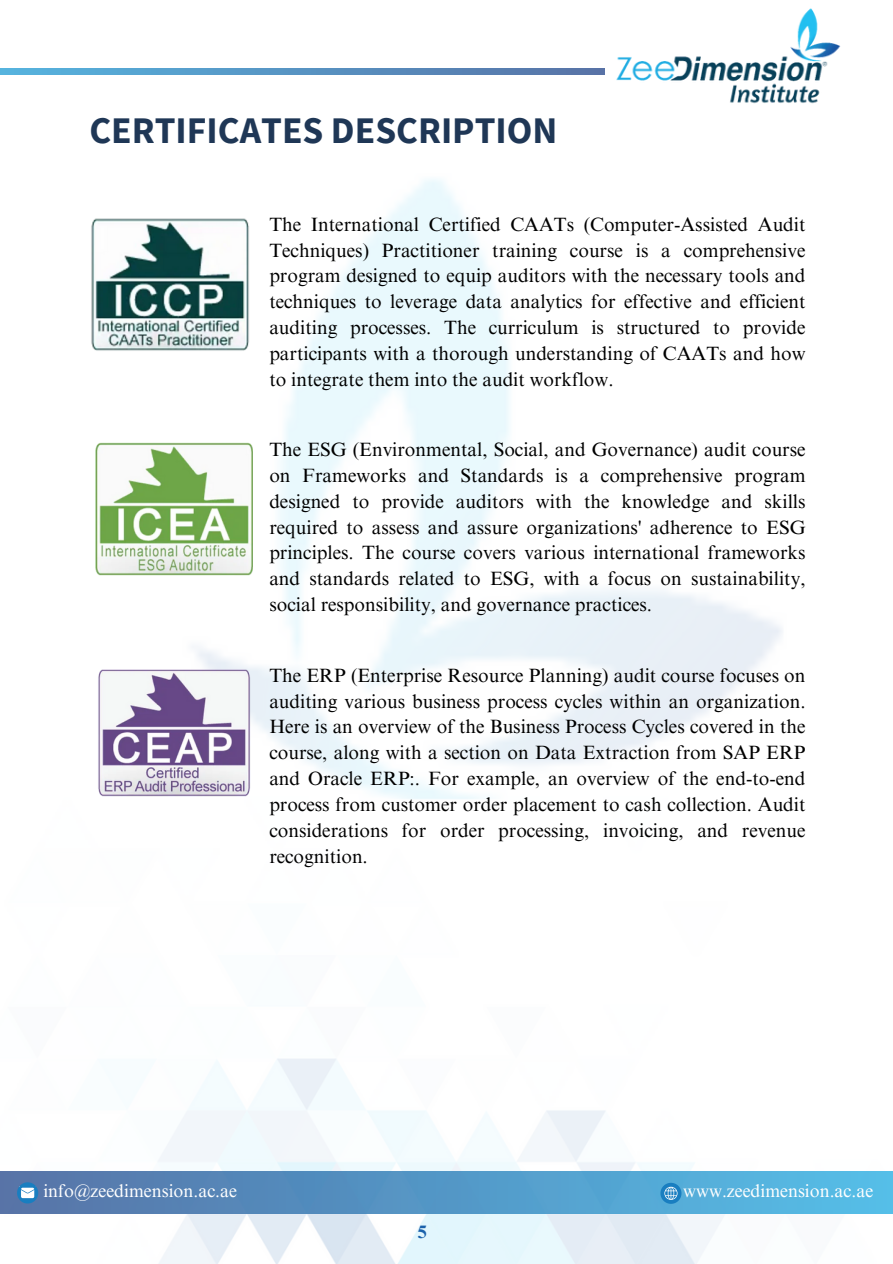
<style>
.page{position:relative;width:893px;height:1264px;background:#fff}
.page>*{position:absolute;margin:0;border:0;box-sizing:border-box;transform-origin:0 0}
.t1{font:700 37.5px "Source Sans Pro";color:#1f3756}
.t2{font:19.2px/25.8px "Times NRMT Pro";color:#000;text-align:justify}
.t3{font:18px "Times NRMT Pro";color:#fff}
.t4{font:700 18px "Times NRMT Pro";color:#1b61ab}
</style>
<div class="page">
<img style="left:0;top:68px;width:892px;height:1195px">
<svg style="left:0;top:69px;width:604px;height:5px;background:#5693c2"></svg>
<div style="left:0;top:1171px;width:892px;height:42px;background:linear-gradient(to right,#5572a6,#54bee8)"></div>
<svg style="left:660px;top:1182px;width:21px;height:21px"></svg>
<svg style="left:17px;top:1182px;width:21px;height:21px"></svg>
<img style="left:90px;top:216px;width:160px;height:137px">
<img style="left:95px;top:441px;width:157px;height:135px">
<img style="left:96px;top:666px;width:155px;height:133px">
<img style="left:607px;top:8px;width:235px;height:99px">
<p class="t1" style="left:89px;top:106px;width:469px">CERTIFICATES DESCRIPTION</p>
<p class="t2" style="left:269px;top:214px;width:537px">The International Certified CAATs (Computer-Assisted Audit Techniques) Practitioner training course is a comprehensive program designed to equip auditors with the necessary tools and techniques to leverage data analytics for effective and efficient auditing processes. The curriculum is structured to provide participants with a thorough understanding of CAATs and how to integrate them into the audit workflow.</p>
<p class="t2" style="left:269px;top:439px;width:537px">The ESG (Environmental, Social, and Governance) audit course on Frameworks and Standards is a comprehensive program designed to provide auditors with the knowledge and skills required to assess and assure organizations' adherence to ESG principles. The course covers various international frameworks and standards related to ESG, with a focus on sustainability, social responsibility, and governance practices.</p>
<p class="t2" style="left:269px;top:664px;width:537px">The ERP (Enterprise Resource Planning) audit course focuses on auditing various business process cycles within an organization.<br>Here is an overview of the Business Process Cycles covered in the course, along with a section on Data Extraction from SAP ERP and Oracle ERP:. For example, an overview of the end-to-end process from customer order placement to cash collection. Audit considerations for order processing, invoicing, and revenue recognition.</p>
<p class="t3" style="left:43px;top:1184px;width:195px">info@zeedimension.ac.ae</p>
<p class="t3" style="left:683px;top:1183px;width:192px">www.zeedimension.ac.ae</p>
<p class="t4" style="left:418px;top:1224px;width:10px">5</p>
</div>
